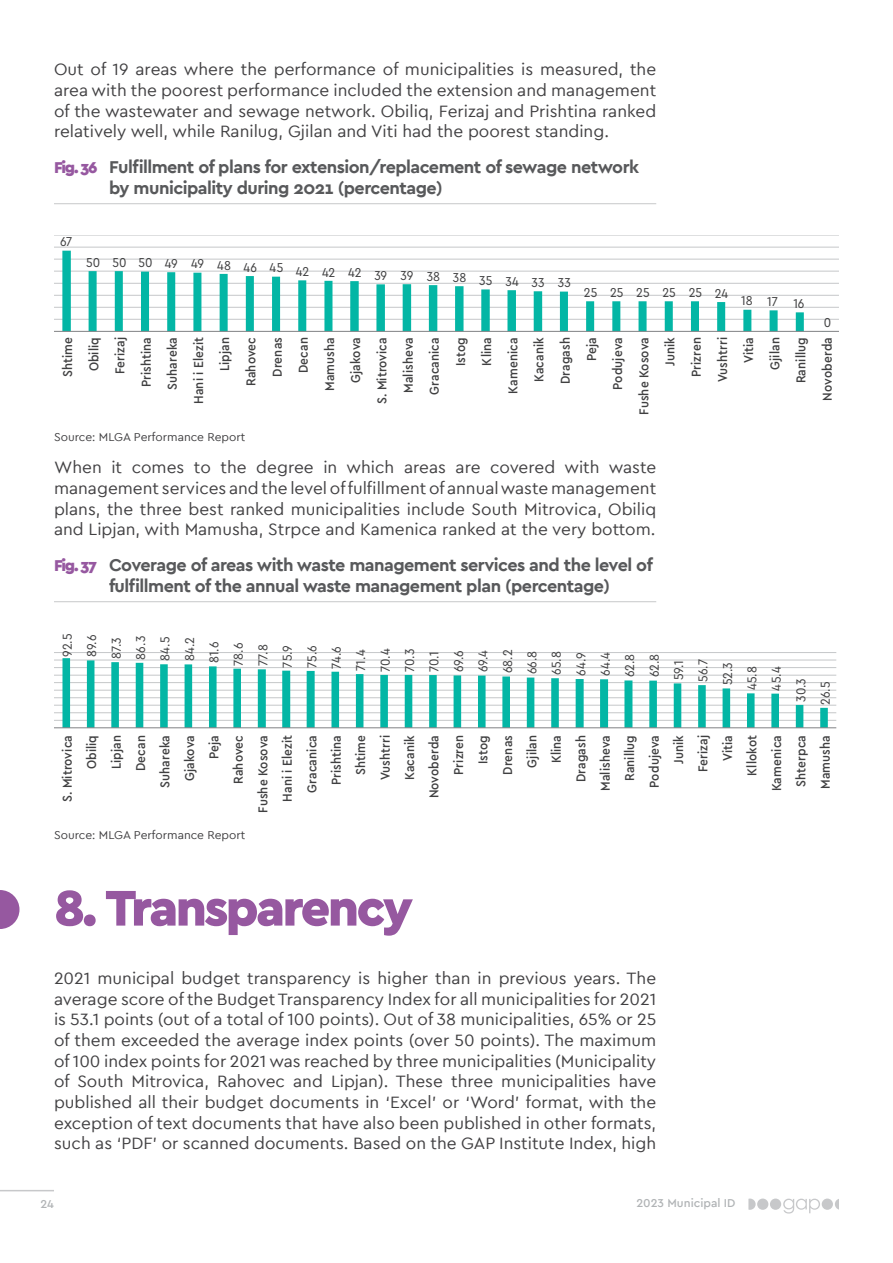
<style>
.page{position:relative;width:893px;height:1263px;background:#fff}
.page>*{position:absolute;margin:0;border:0;box-sizing:border-box;transform-origin:0 0}
.t1{font:900 52.5px "Cera";letter-spacing:-.05em;color:#9658a0}
.t2{font:700 18px/21.6px "Cera";letter-spacing:-.03em;color:#58595b}
.t3{font:17.25px/20.7px "Cera";color:#414042;text-align:justify}
.t4{font:500 13.5px/24.5px "Cera Compact Pro";letter-spacing:.01em;color:#404041;text-align:right}
.t5{font:13.5px "Cera Compact Pro";color:#404041}
.t6{font:12px "Cera";color:#414042}
.t7{font:500 12px "Cera";color:#b1b4b6}
.s1{font-weight:900;font-size:16.5px;color:#9658a0}
</style>
<div class="page">
<hr style="left:0;top:1190px;width:54px;height:1px;background:#c7c8ca">
<div style="left:770px;top:1198px;width:11px;height:12px;background:#c7c8ca;border-radius:50%"></div>
<div style="left:757px;top:1198px;width:11px;height:12px;background:#c7c8ca;border-radius:50%"></div>
<div style="left:822px;top:1198px;width:11px;height:12px;background:#c7c8ca;border-radius:50%"></div>
<svg style="left:783px;top:1198px;width:37px;height:15px"></svg>
<svg style="left:748px;top:1198px;width:8px;height:12px"></svg>
<svg style="left:835px;top:1199px;width:4px;height:10px"></svg>
<hr style="left:54px;top:203px;width:602px;height:1px;background:#c7c8ca">
<hr style="left:54px;top:601px;width:602px;height:1px;background:#c7c8ca">
<hr style="left:54px;top:319px;width:785px;height:1px;background:#c5c7c9">
<hr style="left:54px;top:307px;width:785px;height:1px;background:#c5c7c9">
<hr style="left:54px;top:295px;width:785px;height:1px;background:#c5c7c9">
<hr style="left:54px;top:283px;width:785px;height:1px;background:#c5c7c9">
<hr style="left:54px;top:271px;width:785px;height:1px;background:#c5c7c9">
<hr style="left:54px;top:259px;width:785px;height:1px;background:#c5c7c9">
<hr style="left:54px;top:247px;width:785px;height:1px;background:#c5c7c9">
<hr style="left:54px;top:235px;width:785px;height:1px;background:#c5c7c9">
<svg style="left:62px;top:251px;width:768px;height:80px"></svg>
<hr style="left:54px;top:331px;width:785px;height:1px;background:#808184">
<hr style="left:54px;top:720px;width:782px;height:1px;background:#c5c7c9">
<hr style="left:54px;top:712px;width:782px;height:1px;background:#c5c7c9">
<hr style="left:54px;top:705px;width:782px;height:1px;background:#c5c7c9">
<hr style="left:54px;top:697px;width:782px;height:1px;background:#c5c7c9">
<hr style="left:54px;top:690px;width:782px;height:1px;background:#c5c7c9">
<hr style="left:54px;top:682px;width:782px;height:1px;background:#c5c7c9">
<hr style="left:54px;top:675px;width:782px;height:1px;background:#c5c7c9">
<hr style="left:54px;top:667px;width:782px;height:1px;background:#c5c7c9">
<hr style="left:54px;top:660px;width:782px;height:1px;background:#c5c7c9">
<hr style="left:54px;top:652px;width:782px;height:1px;background:#c5c7c9">
<svg style="left:62px;top:658px;width:766px;height:69px"></svg>
<hr style="left:54px;top:727px;width:782px;height:1px;background:#808184">
<svg style="left:0;top:890px;width:20px;height:39px"></svg>
<p class="t3" style="left:54px;top:58px;width:604px">Out of 19 areas where the performance of municipalities is measured, the area with the poorest performance included the extension and management of the wastewater and sewage network. Obiliq, Ferizaj and Prishtina ranked relatively well, while Ranilug, Gjilan and Viti had the poorest standing.</p>
<p class="t2" style="left:109px;top:155px;width:532px;text-indent:-55px"><span class="s1">Fig. 36</span> Fulfillment of plans for extension/replacement of sewage network by municipality during 2021 (percentage)</p>
<p class="t5" style="left:60px;top:233px;width:14px">67</p>
<p class="t5" style="left:86px;top:263px;width:486px">50 50 50 49 49 48 46 45 42 42 42 39 39 38 38 35 34 33 33</p>
<p class="t5" style="left:584px;top:283px;width:146px">25 25 25 25 25 24</p>
<p class="t5" style="left:741px;top:292px;width:65px">18 17 16</p>
<p class="t5" style="left:824px;top:313px;width:9px">0</p>
<p class="t4" style="left:54px;top:415px;width:80px;line-height:26.2px;rotate:-90deg">Shtime<br>Obiliq<br>Ferizaj<br>Prishtina<br>Suhareka<br>Hani i Elezit<br>Lipjan<br>Rahovec<br>Drenas<br>Decan<br>Mamusha<br>Gjakova<br>S. Mitrovica<br>Malisheva<br>Gracanica<br>Istog<br>Klina<br>Kamenica<br>Kacanik<br>Dragash<br>Peja<br>Podujeva<br>Fushe Kosova<br>Junik<br>Prizren<br>Vushtrri<br>Vitia<br>Gjilan<br>Ranillug<br>Novoberda</p>
<p class="t6" style="left:54px;top:429px;width:193px">Source: MLGA Performance Report</p>
<p class="t3" style="left:54px;top:456px;width:604px">When it comes to the degree in which areas are covered with waste management services and the level of fulfillment of annual waste management plans, the three best ranked municipalities include South Mitrovica, Obiliq and Lipjan, with Mamusha, Strpce and Kamenica ranked at the very bottom.</p>
<p class="t2" style="left:109px;top:553px;width:545px;text-indent:-55px"><span class="s1">Fig. 37</span> Coverage of areas with waste management services and the level of fulfillment of the annual waste management plan (percentage)</p>
<p class="t5" style="left:58px;top:657px;width:25px;rotate:-90deg">92.5</p>
<p class="t5" style="left:83px;top:657px;width:24px;rotate:-90deg">89.6</p>
<p class="t5" style="left:107px;top:659px;width:23px;rotate:-90deg">87.3</p>
<p class="t5" style="left:132px;top:660px;width:25px;rotate:-90deg">86.3</p>
<p class="t5" style="left:156px;top:661px;width:26px;rotate:-90deg">84.5</p>
<p class="t5" style="left:181px;top:661px;width:26px;rotate:-90deg">84.2</p>
<p class="t5" style="left:205px;top:663px;width:23px;rotate:-90deg">81.6</p>
<p class="t5" style="left:229px;top:665px;width:25px;rotate:-90deg">78.6</p>
<p class="t5" style="left:254px;top:666px;width:23px;rotate:-90deg">77.8</p>
<p class="t5" style="left:278px;top:667px;width:24px;rotate:-90deg">75.9</p>
<p class="t5" style="left:303px;top:668px;width:24px;rotate:-90deg">75.6</p>
<p class="t5" style="left:327px;top:668px;width:24px;rotate:-90deg">74.6</p>
<p class="t5" style="left:352px;top:671px;width:23px;rotate:-90deg">71.4</p>
<p class="t5" style="left:376px;top:672px;width:25px;rotate:-90deg">70.4</p>
<p class="t5" style="left:401px;top:672px;width:25px;rotate:-90deg">70.3</p>
<p class="t5" style="left:425px;top:672px;width:22px;rotate:-90deg">70.1</p>
<p class="t5" style="left:450px;top:672px;width:24px;rotate:-90deg">69.6</p>
<p class="t5" style="left:474px;top:672px;width:24px;rotate:-90deg">69.4</p>
<p class="t5" style="left:498px;top:673px;width:25px;rotate:-90deg">68.2</p>
<p class="t5" style="left:523px;top:674px;width:25px;rotate:-90deg">66.8</p>
<p class="t5" style="left:547px;top:675px;width:25px;rotate:-90deg">65.8</p>
<p class="t5" style="left:572px;top:676px;width:25px;rotate:-90deg">64.9</p>
<p class="t5" style="left:596px;top:676px;width:26px;rotate:-90deg">64.4</p>
<p class="t5" style="left:621px;top:677px;width:25px;rotate:-90deg">62.8</p>
<p class="t5" style="left:645px;top:677px;width:25px;rotate:-90deg">62.8</p>
<p class="t5" style="left:670px;top:680px;width:21px;rotate:-90deg">59.1</p>
<p class="t5" style="left:694px;top:682px;width:24px;rotate:-90deg">56.7</p>
<p class="t5" style="left:719px;top:685px;width:25px;rotate:-90deg">52.3</p>
<p class="t5" style="left:743px;top:690px;width:26px;rotate:-90deg">45.8</p>
<p class="t5" style="left:767px;top:690px;width:26px;rotate:-90deg">45.4</p>
<p class="t5" style="left:792px;top:702px;width:25px;rotate:-90deg">30.3</p>
<p class="t5" style="left:816px;top:705px;width:25px;rotate:-90deg">26.5</p>
<p class="t4" style="left:54px;top:812px;width:80px;rotate:-90deg">S. Mitrovica<br>Obiliq<br>Lipjan<br>Decan<br>Suhareka<br>Gjakova<br>Peja<br>Rahovec<br>Fushe Kosova<br>Hani i Elezit<br>Gracanica<br>Prishtina<br>Shtime<br>Vushtrri<br>Kacanik<br>Novoberda<br>Prizren<br>Istog<br>Drenas<br>Gjilan<br>Klina<br>Dragash<br>Malisheva<br>Ranillug<br>Podujeva<br>Junik<br>Ferizaj<br>Vitia<br>Kllokot<br>Kamenica<br>Shterpca<br>Mamusha</p>
<p class="t6" style="left:54px;top:826px;width:193px">Source: MLGA Performance Report</p>
<h1 class="t1" style="left:54px;top:873px;width:360px">8. Transparency</h1>
<p class="t3" style="left:54px;top:967px;width:604px">2021 municipal budget transparency is higher than in previous years. The average score of the Budget Transparency Index for all municipalities for 2021 is 53.1 points (out of a total of 100 points). Out of 38 municipalities, 65% or 25 of them exceeded the average index points (over 50 points). The maximum of 100 index points for 2021 was reached by three municipalities (Municipality of South Mitrovica, Rahovec and Lipjan). These three municipalities have published all their budget documents in ‘Excel’ or ‘Word’ format, with the exception of text documents that have also been published in other formats, such as ‘PDF’ or scanned documents. Based on the GAP Institute Index, high</p>
<p class="t7" style="left:40px;top:1195px;width:15px">24</p>
<p class="t7" style="left:636px;top:1195px;width:101px">2023 Municipal ID</p>
</div>
